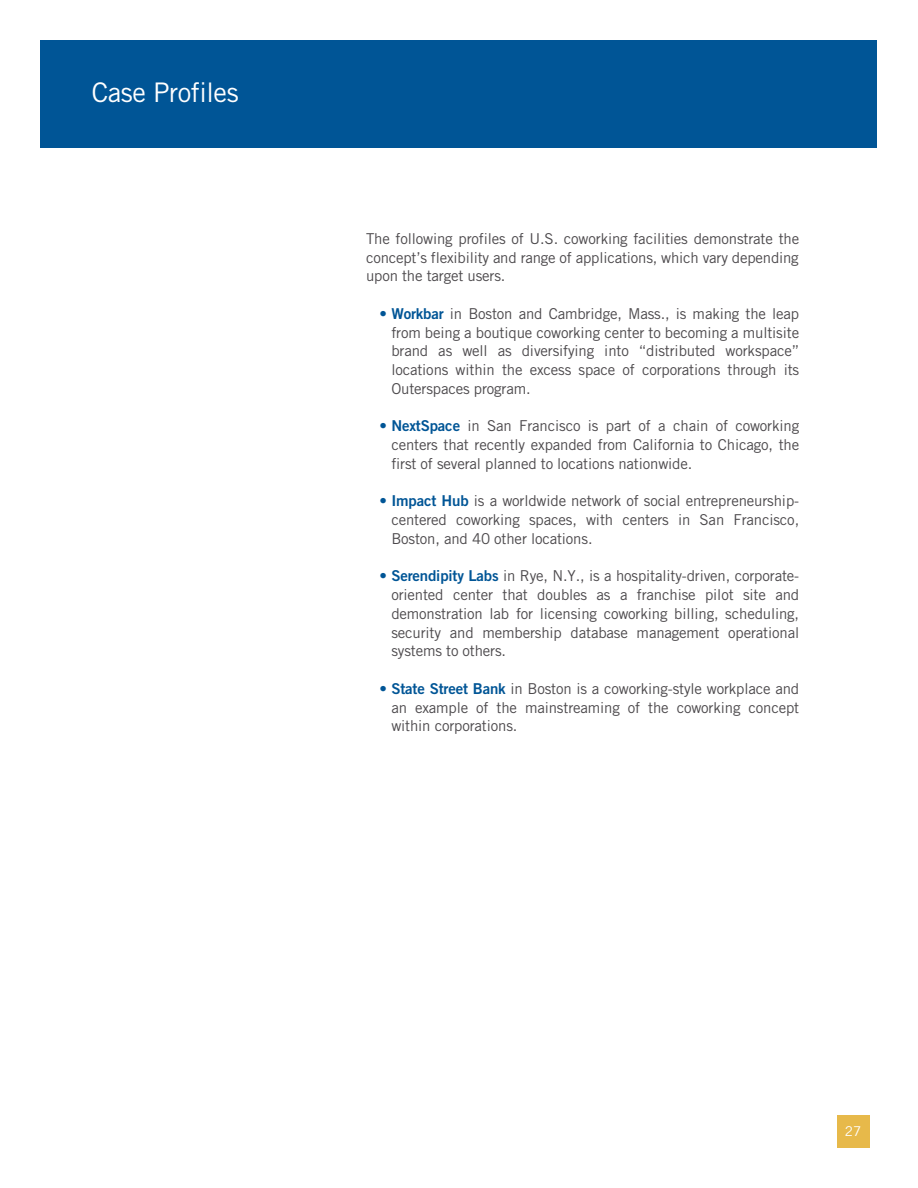
<style>
.page{position:relative;width:918px;height:1188px;background:#fff}
.page>*{position:absolute;margin:0;border:0;box-sizing:border-box;transform-origin:0 0}
.t1{font:27px "Trade Gothic";letter-spacing:-.015em;color:#fff}
.t2{font:15px/18.8px "Trade Gothic";letter-spacing:-.01em;color:#4d4a4d;text-align:justify}
.t3{font:13.5px "Trade Gothic";color:#fff}
.s1{color:#005596}
.s2{font-family:"Trade Gothic Bold Two";color:#005596}
</style>
<div class="page">
<div style="left:837px;top:1115px;width:32px;height:33px;background:#e7b94a"></div>
<div style="left:40px;top:40px;width:838px;height:108px;background:#005596"></div>
<h1 class="t1" style="left:92px;top:76px;width:148px">Case Profiles</h1>
<p class="t2" style="left:366px;top:229px;width:435px">The following profiles of U.S. coworking facilities demonstrate the concept’s flexibility and range of applications, which vary depending upon the target users.</p>
<p class="t2" style="left:391px;top:304px;width:409px;text-indent:-12px"><span class="s1">•</span> <span class="s2">Workbar</span> in Boston and Cambridge, Mass., is making the leap from being a boutique coworking center to becoming a multisite brand as well as diversifying into “distributed workspace” locations within the excess space of corporations through its Outerspaces program.</p>
<p class="t2" style="left:391px;top:416px;width:409px;text-indent:-12px"><span class="s1">•</span> <span class="s2">NextSpace</span> in San Francisco is part of a chain of coworking centers that recently expanded from California to Chicago, the first of several planned to locations nationwide.</p>
<p class="t2" style="left:391px;top:491px;width:409px;text-indent:-12px"><span class="s1">•</span> <span class="s2">Impact Hub</span> is a worldwide network of social entrepreneurship&shy;centered coworking spaces, with centers in San Francisco, Boston, and 40 other locations.</p>
<p class="t2" style="left:391px;top:566px;width:409px;text-indent:-12px"><span class="s1">•</span> <span class="s2">Serendipity Labs</span> in Rye, N.Y., is a hospitality-driven, corporate&shy;oriented center that doubles as a franchise pilot site and demonstration lab for licensing coworking billing, scheduling, security and membership database management operational systems to others.</p>
<p class="t2" style="left:391px;top:679px;width:409px;text-indent:-12px"><span class="s1">•</span> <span class="s2">State Street Bank</span> in Boston is a coworking-style workplace and an example of the mainstreaming of the coworking concept within corporations.</p>
<p class="t3" style="left:845px;top:1123px;width:18px">27</p>
</div>
